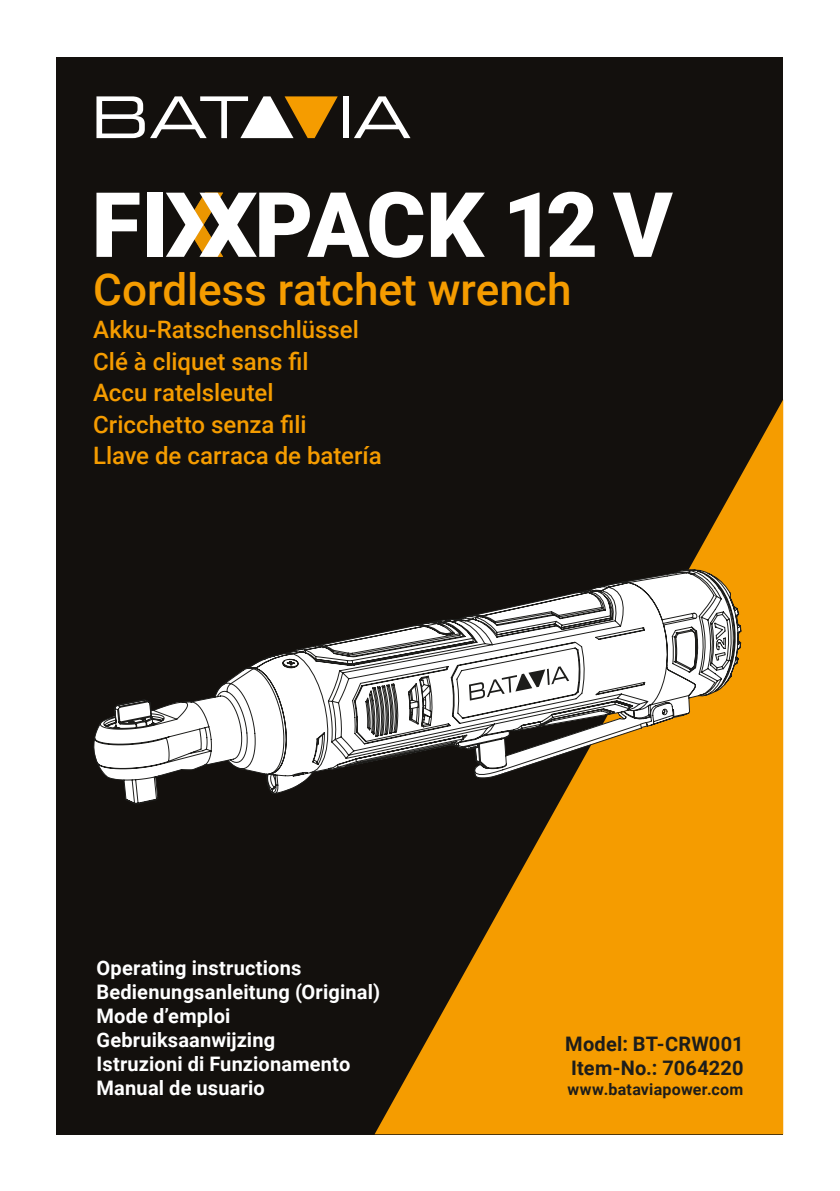
<style>
.page{position:relative;width:840px;height:1191px;background:#fff}
.page>*{position:absolute;margin:0;border:0;box-sizing:border-box;transform-origin:0 0}
.t1{font:900 90.4px "Roboto";letter-spacing:-.045em;color:#fff}
.t2{font:500 44px "Roboto";letter-spacing:-.005em;color:#f59c00}
.t3{font:500 24px/31.4px "Roboto";color:#f59c00}
.t4{font:700 20px/24px "Roboto";letter-spacing:.01em;color:#fff}
.t5{font:700 20px/24px "Roboto";letter-spacing:.01em;color:#1d1d1b}
.t6{font:700 16px "Roboto";letter-spacing:.02em;color:#1d1d1b}
</style>
<div class="page">
<div style="left:57px;top:57px;width:725px;height:1077px;background:#13100d"></div>
<svg style="left:374px;top:402px;width:408px;height:732px;fill:#f59c00"></svg>
<div style="left:343px;top:96px;width:5px;height:42px;background:#fff"></div>
<svg style="left:354px;top:96px;width:56px;height:42px"></svg>
<svg style="left:96px;top:96px;width:241px;height:42px"></svg>
<svg style="left:166px;top:193px;width:91px;height:64px"></svg>
<svg style="left:96px;top:193px;width:43px;height:64px"></svg>
<div style="left:147px;top:193px;width:15px;height:64px;background:#fff"></div>
<svg style="left:93px;top:569px;width:647px;height:235px"></svg>
<svg style="left:468px;top:666px;width:101px;height:34px;background:#cfcfcf"></svg>
<h1 class="t1" style="left:254px;top:161px;width:419px">PACK 12 V</h1>
<h2 class="t2" style="left:93px;top:258px;width:479px">Cordless ratchet wrench</h2>
<p class="t3" style="left:93px;top:313px;width:290px">Akku-Ratschenschlüssel<br>Clé à cliquet sans fil<br>Accu ratelsleutel<br>Cricchetto senza fili<br>Llave de carraca de batería</p>
<p class="t4" style="left:96px;top:954px;width:285px">Operating instructions<br>Bedienungsanleitung (Original)<br>Mode d’emploi<br>Gebruiksaanwijzing<br>Istruzioni di Funzionamento<br>Manual de usuario</p>
<p class="t5" style="left:565px;top:1031px;width:179px">Model: BT-CRW001<br>Item-No.: 7064220</p>
<p class="t6" style="left:567px;top:1077px;width:177px">www.bataviapower.com</p>
</div>
